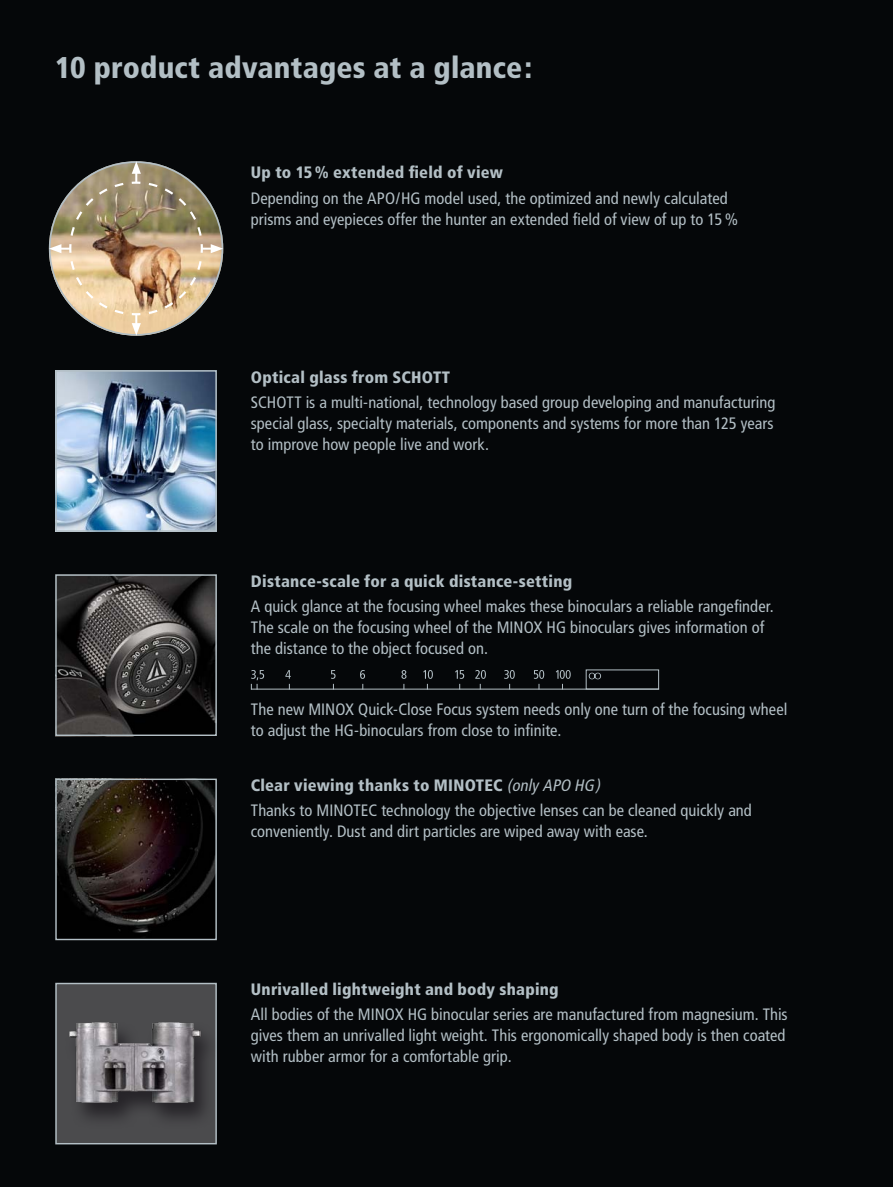
<style>
.page{position:relative;width:893px;height:1187px;background:#fff}
.page>*{position:absolute;margin:0;border:0;box-sizing:border-box;transform-origin:0 0}
.t1{font:900 condensed 30px "Frutiger";letter-spacing:.005em;color:#b3bfc5}
.t2{font:condensed 16.5px/21px "Frutiger";color:#b3bfc5}
.t3{font:900 condensed 16.5px "Frutiger";letter-spacing:.015em;color:#b3bfc5}
.s1{font-weight:900}
.s2{font-style:italic}
</style>
<div class="page">
<div style="left:0;top:0;width:893px;height:1186px;background:#050709"></div>
<img style="left:57px;top:780px;width:158px;height:153px">
<div style="left:55px;top:778px;width:162px;height:162px;border:1px solid #b3bfc5"></div>
<img style="left:57px;top:576px;width:158px;height:158px">
<div style="left:55px;top:574px;width:162px;height:162px;border:1px solid #b3bfc5"></div>
<div style="left:55px;top:982px;width:162px;height:162px;background:#4b4b4d;border:1px solid #b3bfc5"></div>
<div style="left:65px;top:1020px;width:157px;height:109px;background:#1a171c;opacity:.75"></div>
<img style="left:66px;top:1020px;width:140px;height:88px">
<img style="left:49px;top:161px;width:174px;height:174px">
<img style="left:58px;top:373px;width:156px;height:155px">
<div style="left:55px;top:370px;width:162px;height:161px;border:2px solid #b3bfc5"></div>
<hr style="left:251px;top:688px;width:408px;height:1px;background:#b3bfc5">
<svg style="left:589px;top:672px;width:12px;height:7px"></svg>
<svg style="left:556px;top:670px;width:15px;height:19px"></svg>
<svg style="left:534px;top:670px;width:10px;height:19px"></svg>
<svg style="left:504px;top:670px;width:11px;height:19px"></svg>
<svg style="left:475px;top:670px;width:11px;height:19px"></svg>
<svg style="left:455px;top:670px;width:9px;height:19px"></svg>
<svg style="left:423px;top:670px;width:10px;height:19px"></svg>
<svg style="left:401px;top:670px;width:5px;height:19px"></svg>
<svg style="left:360px;top:670px;width:5px;height:19px"></svg>
<svg style="left:331px;top:670px;width:5px;height:19px"></svg>
<svg style="left:285px;top:670px;width:6px;height:19px"></svg>
<svg style="left:251px;top:670px;width:13px;height:19px"></svg>
<h1 class="t1" style="left:55px;top:49px;width:478px">10 product advantages at a glance:</h1>
<p class="t3" style="left:251px;top:163px;width:253px">Up to 15% extended field of view</p>
<p class="t2" style="left:251px;top:187px;width:489px">Depending on the APO/HG model used, the optimized and newly calculated prisms and eyepieces offer the hunter an extended field of view of up to 15 %</p>
<p class="t3" style="left:251px;top:367px;width:201px">Optical glass from SCHOTT</p>
<p class="t2" style="left:251px;top:391px;width:526px;text-align:justify">SCHOTT is a multi-national, technology based group developing and manufacturing special glass, specialty materials, components and systems for more than 125 years to improve how people live and work.</p>
<p class="t3" style="left:251px;top:571px;width:323px">Distance-scale for a quick distance-setting</p>
<p class="t2" style="left:251px;top:596px;width:524px">A quick glance at the focusing wheel makes these binoculars a reliable rangefinder.<br>The scale on the focusing wheel of the MINOX HG binoculars gives information of the distance to the object focused on.</p>
<p class="t2" style="left:251px;top:698px;width:538px">The new MINOX Quick-Close Focus system needs only one turn of the focusing wheel to adjust the HG-binoculars from close to infinite.</p>
<p class="t2" style="left:251px;top:772px;width:502px;line-height:25.2px"><span class="s1">Clear viewing thanks to MINOTEC</span> <span class="s2">(only APO HG)<br></span>Thanks to MINOTEC technology the objective lenses can be cleaned quickly and</p>
<p class="t2" style="left:251px;top:821px;width:399px">conveniently. Dust and dirt particles are wiped away with ease.</p>
<p class="t3" style="left:251px;top:979px;width:309px">Unrivalled lightweight and body shaping</p>
<p class="t2" style="left:251px;top:1004px;width:538px">All bodies of the MINOX HG binocular series are manufactured from magnesium. This gives them an unrivalled light weight. This ergonomically shaped body is then coated with rubber armor for a comfortable grip.</p>
</div>
